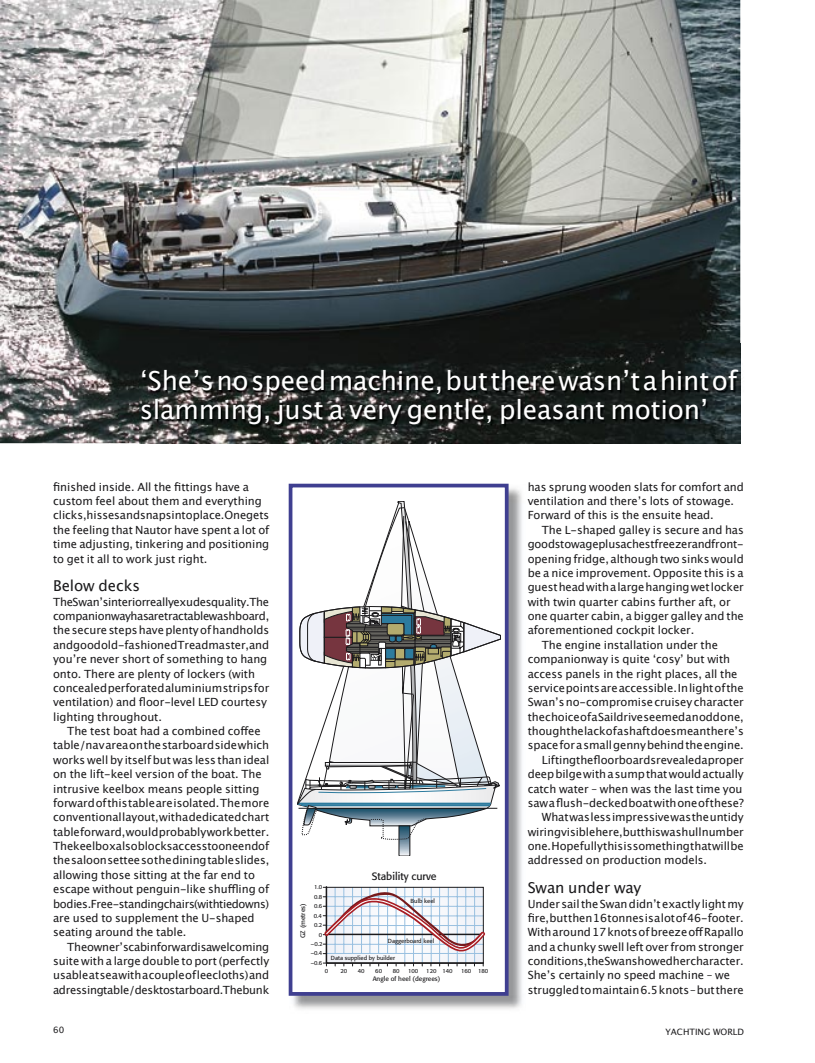
<style>
.page{position:relative;width:815px;height:1063px;background:#fff}
.page>*{position:absolute;margin:0;border:0;box-sizing:border-box;transform-origin:0 0}
.t1{font:26.25px/28.8px "Lucida Grande";letter-spacing:-.005em;color:#fff}
.t2{font:15px "Lucida Grande";letter-spacing:-.005em;color:#1b1a1c}
.t3{font:11.25px/14.4px "Lucida Grande";letter-spacing:-.005em;color:#1b1a1c}
.t4{font:10.5px "Formata";color:#1b1a1c}
.t5{font:8.75px "Lucida Grande";color:#1b1a1c}
.t6{font:6.5px "Formata";color:#1b1a1c}
.t7{font:5.88px/9.8px "Formata";color:#1b1a1c;text-align:justify}
</style>
<div class="page">
<img style="left:293px;top:488px;width:229px;height:521px">
<svg style="left:289px;top:484px;width:220px;height:512px"></svg>
<img style="left:0;top:0;width:740px;height:443px">
<svg style="left:297px;top:501px;width:204px;height:355px"></svg>
<svg style="left:323px;top:885px;width:163px;height:81px"></svg>
<img style="left:735px;top:344px;width:6px;height:100px">
<img style="left:139px;top:443px;width:596px;height:1px">
<img style="left:139px;top:344px;width:601px;height:99px">
<h1 class="t1" style="left:140px;top:367px;width:599px">ʻSheʼs no speed machine, but there wasnʼt a hint of slamming, just a very gentle, pleasant motionʼ</h1>
<p class="t3" style="left:53px;top:480px;width:218px">finished inside. All the fittings have a custom feel about them and everything clicks, hisses and snaps into place. One gets the feeling that Nautor have spent a lot of time adjusting, tinkering and positioning to get it all to work just right.</p>
<h2 class="t2" style="left:53px;top:577px;width:88px">Below decks</h2>
<p class="t3" style="left:53px;top:595px;width:218px">The Swanʼs interior really exudes quality. The companionway has a retractable washboard, the secure steps have plenty of handholds and good old-fashioned Treadmaster, and youʼre never short of something to hang onto. There are plenty of lockers (with concealed perforated aluminium strips for ventilation) and floor-level LED courtesy lighting throughout.</p>
<p class="t3" style="left:53px;top:724px;width:218px;text-indent:14px">The test boat had a combined coffee table/nav area on the starboard side which works well by itself but was less than ideal on the lift-keel version of the boat. The intrusive keelbox means people sitting forward of this table are isolated. The more conventional layout, with a dedicated chart table forward, would probably work better.<br>The keelbox also blocks access to one end of the saloon settee so the dining table slides, allowing those sitting at the far end to escape without penguin-like shuffling of bodies. Free-standing chairs (with tie downs) are used to supplement the U-shaped seating around the table.</p>
<p class="t3" style="left:53px;top:940px;width:218px;text-align:justify;text-indent:14px">The ownerʼs cabin forward is a welcoming suite with a large double to port (perfectly usable at sea with a couple of leecloths) and a dressing table/desk to starboard. The bunk</p>
<p class="t5" style="left:53px;top:1025px;width:13px">60</p>
<p class="t7" style="left:314px;top:882px;width:10px">1.0</p>
<p class="t7" style="left:314px;top:892px;width:10px">0.8</p>
<p class="t6" style="left:299px;top:938px;width:36px;rotate:-90deg">GZ (metres)</p>
<p class="t7" style="left:314px;top:901px;width:10px">0.6</p>
<p class="t7" style="left:314px;top:911px;width:10px">0.4</p>
<p class="t7" style="left:314px;top:920px;width:10px">0.2</p>
<p class="t7" style="left:319px;top:930px;width:5px">0</p>
<p class="t7" style="left:311px;top:939px;width:13px">–0.2 –0.4 –0.6</p>
<p class="t4" style="left:372px;top:870px;width:66px">Stability curve</p>
<p class="t7" style="left:411px;top:896px;width:26px">Bulb keel</p>
<p class="t7" style="left:388px;top:936px;width:48px">Daggerboard keel</p>
<p class="t7" style="left:331px;top:953px;width:66px">Data supplied by builder</p>
<p class="t7" style="left:325px;top:966px;width:5px">0</p>
<p class="t7" style="left:340px;top:966px;width:8px">20</p>
<p class="t7" style="left:358px;top:966px;width:8px">40</p>
<p class="t7" style="left:375px;top:966px;width:8px">60</p>
<p class="t7" style="left:393px;top:966px;width:8px">80</p>
<p class="t7" style="left:408px;top:966px;width:12px">100</p>
<p class="t7" style="left:426px;top:966px;width:28px">120 140</p>
<p class="t7" style="left:461px;top:966px;width:29px">160 180</p>
<p class="t6" style="left:373px;top:975px;width:69px">Angle of heel (degrees)</p>
<p class="t3" style="left:528px;top:480px;width:218px">has sprung wooden slats for comfort and ventilation and thereʼs lots of stowage.<br>Forward of this is the ensuite head.</p>
<p class="t3" style="left:542px;top:523px;width:203px">The L-shaped galley is secure and has</p>
<p class="t3" style="left:528px;top:537px;width:218px">good stowage plus a chest freezer and front-</p>
<p class="t3" style="left:528px;top:551px;width:218px">opening fridge, although two sinks would</p>
<p class="t3" style="left:528px;top:566px;width:218px">be a nice improvement. Opposite this is a</p>
<p class="t3" style="left:528px;top:580px;width:218px">guest head with a large hanging wet locker</p>
<p class="t3" style="left:528px;top:595px;width:204px">with twin quarter cabins further aft, or</p>
<p class="t3" style="left:528px;top:609px;width:218px">one quarter cabin, a bigger galley and the</p>
<p class="t3" style="left:528px;top:623px;width:168px">aforementioned cockpit locker.</p>
<p class="t3" style="left:542px;top:638px;width:178px">The engine installation under the</p>
<p class="t3" style="left:528px;top:652px;width:204px">companionway is quite ʻcosyʼ but with</p>
<p class="t3" style="left:528px;top:666px;width:211px">access panels in the right places, all the</p>
<p class="t3" style="left:528px;top:681px;width:218px">service points are accessible. In light of the</p>
<p class="t3" style="left:528px;top:695px;width:218px">Swanʼs no-compromise cruisey character</p>
<p class="t3" style="left:528px;top:710px;width:218px">the choice of a Saildrive seemed an odd one,</p>
<p class="t3" style="left:528px;top:724px;width:218px">though the lack of a shaft does mean thereʼs</p>
<p class="t3" style="left:528px;top:738px;width:218px">space for a small genny behind the engine.</p>
<p class="t3" style="left:542px;top:753px;width:203px">Lifting the floorboards revealed a proper</p>
<p class="t3" style="left:528px;top:767px;width:218px">deep bilge with a sump that would actually</p>
<p class="t3" style="left:528px;top:781px;width:216px">catch water – when was the last time you</p>
<p class="t3" style="left:528px;top:796px;width:218px">saw a flush-decked boat with one of these?</p>
<p class="t3" style="left:542px;top:810px;width:203px">What was less impressive was the untidy</p>
<p class="t3" style="left:528px;top:825px;width:218px">wiring visible here, but this was hull number</p>
<p class="t3" style="left:528px;top:839px;width:218px">one. Hopefully this is something that will be</p>
<p class="t3" style="left:528px;top:853px;width:181px">addressed on production models.</p>
<h2 class="t2" style="left:528px;top:879px;width:115px">Swan under way</h2>
<p class="t3" style="left:528px;top:896px;width:218px">Under sail the Swan didnʼt exactly light my fire, but then 16 tonnes is a lot of 46-footer.<br>With around 17 knots of breeze off Rapallo and a chunky swell left over from stronger conditions, the Swan showed her character.<br>Sheʼs certainly no speed machine – we struggled to maintain 6.5 knots – but there</p>
<p class="t5" style="left:665px;top:1026px;width:80px">YACHTING WORLD</p>
</div>
